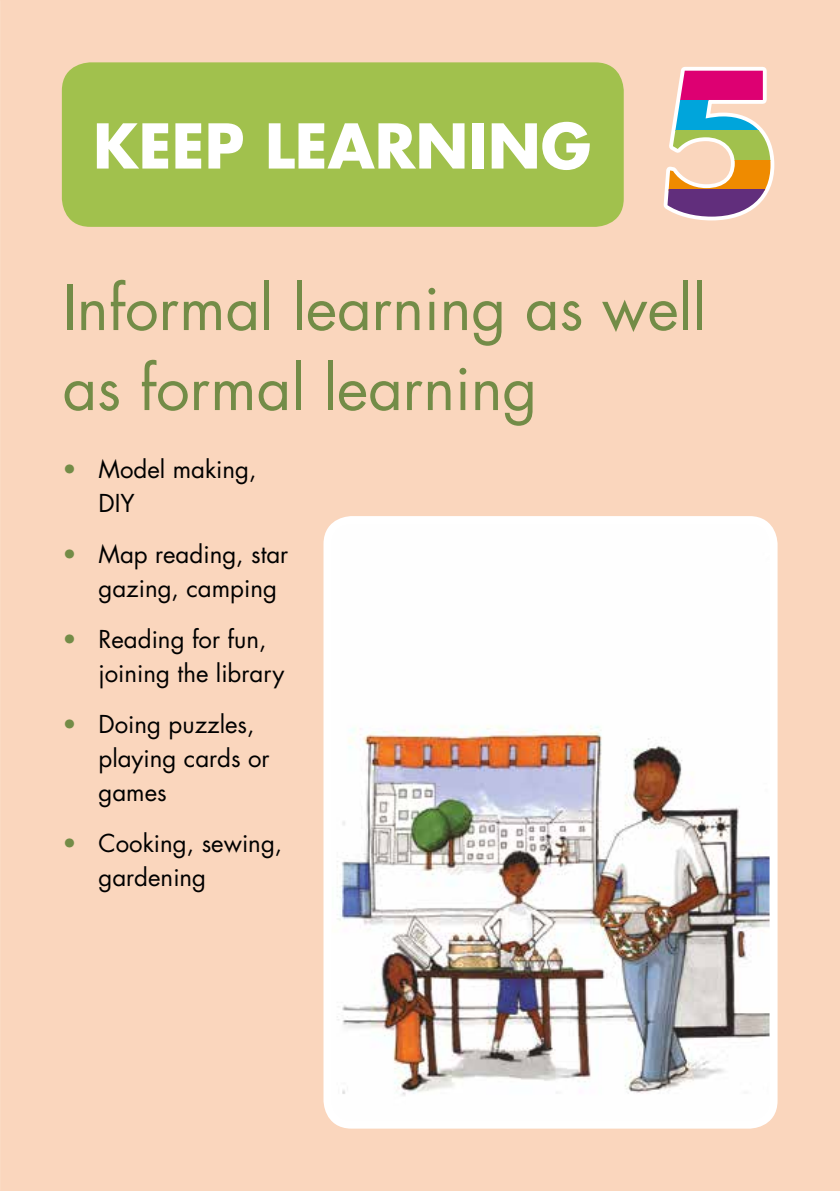
<style>
.page{position:relative;width:840px;height:1191px;background:#fff}
.page>*{position:absolute;margin:0;border:0;box-sizing:border-box;transform-origin:0 0}
.t1{font:60px/80px "Futura LT";color:#738c47}
.t2{font:700 60px "Futura LT";color:#fff}
.t3{font:24px/34px "Futura LT";color:#000}
.s1{color:#738c47}
</style>
<div class="page">
<div style="left:0;top:0;width:839px;height:1191px;background:#fad6bd"></div>
<svg style="left:663px;top:67px;width:112px;height:154px"></svg>
<svg style="left:667px;top:71px;width:103px;height:29px;background:#e33287"></svg>
<svg style="left:667px;top:100px;width:103px;height:30px"></svg>
<svg style="left:667px;top:130px;width:103px;height:30px;fill:#a1c14d"></svg>
<svg style="left:667px;top:160px;width:103px;height:30px"></svg>
<svg style="left:667px;top:190px;width:103px;height:27px;background:#895e94"></svg>
<div style="left:62px;top:62px;width:561px;height:165px;background:#a1c14d;border-radius:28px"></div>
<img style="left:332px;top:525px;width:436px;height:594px">
<div style="left:323px;top:516px;width:454px;height:612px;border:8px solid #fff;border-radius:24px"></div>
<h1 class="t2" style="left:93px;top:106px;width:499px">KEEP LEARNING</h1>
<h1 class="t1" style="left:62px;top:269px;width:644px">Informal learning as well as formal learning</h1>
<p class="t3" style="left:98px;top:452px;width:159px;text-indent:-36px"><span class="s1">•</span> Model making,<br>DIY</p>
<p class="t3" style="left:98px;top:537px;width:191px;text-indent:-36px"><span class="s1">•</span> Map reading, star gazing, camping</p>
<p class="t3" style="left:98px;top:622px;width:187px;text-indent:-36px"><span class="s1">•</span> Reading for fun, joining the library</p>
<p class="t3" style="left:98px;top:707px;width:173px;text-indent:-36px"><span class="s1">•</span> Doing puzzles, playing cards or games</p>
<p class="t3" style="left:98px;top:826px;width:185px;text-indent:-36px"><span class="s1">•</span> Cooking, sewing, gardening</p>
</div>
